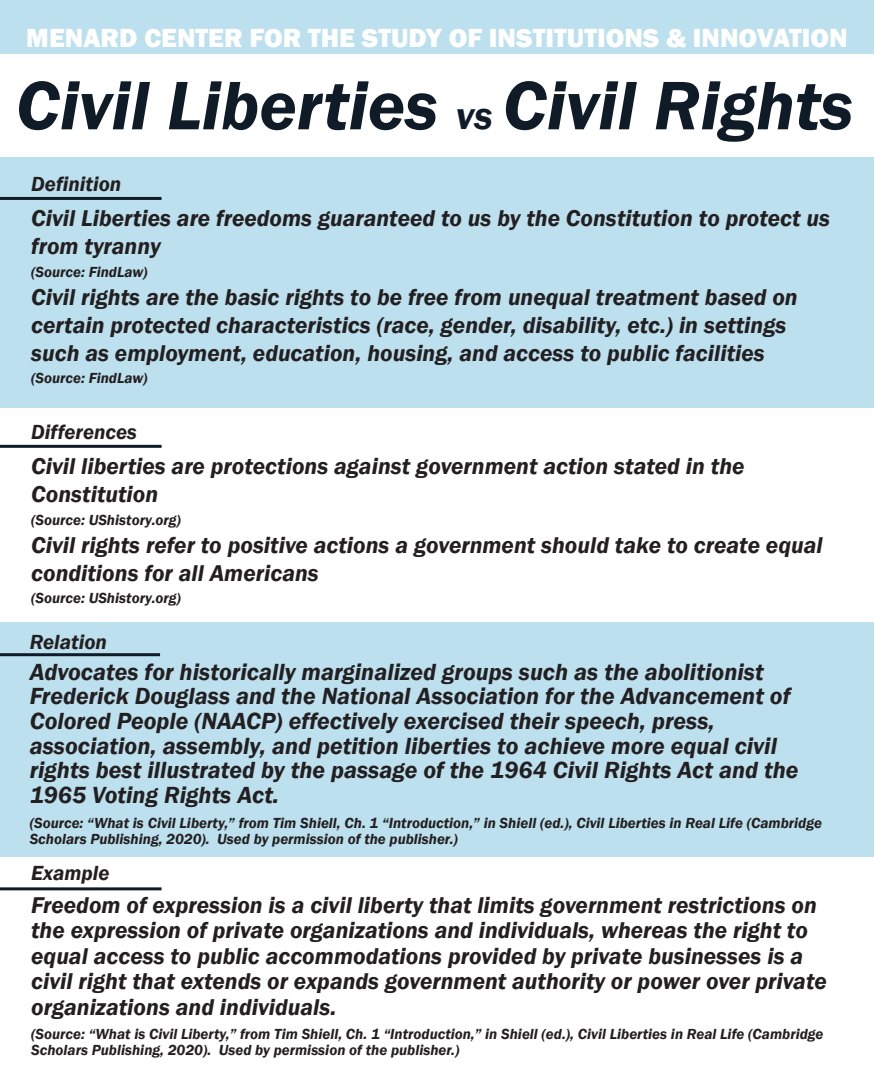
<style>
.page{position:relative;width:874px;height:1067px;background:#fff}
.page>*{position:absolute;margin:0;border:0;box-sizing:border-box;transform-origin:0 0}
.t1{font:italic 600 71px "Franklin Gothic";color:#0f1c28}
.t2{font:800 27px "Franklin Gothic";color:#fff}
.t3{font:italic 600 24px/24.5px "Franklin Gothic";color:#231f20}
.t4{font:italic 600 23.5px/28px "Franklin Gothic";color:#231f20}
.t5{font:italic 600 21px "Franklin Gothic";color:#231f20}
.t6{font:italic 600 15px/16px "Franklin Gothic";color:#231f20}
.s1{font-size:39.5px}
</style>
<div class="page">
<div style="left:0;top:157px;width:873px;height:250px;background:#bce0ee"></div>
<div style="left:0;top:0;width:873px;height:54px;background:#bce0ee"></div>
<hr style="left:0;top:197px;width:161px;height:3px;background:#0f1c28">
<div style="left:0;top:621px;width:873px;height:235px;background:#bce0ee"></div>
<hr style="left:0;top:887px;width:161px;height:3px;background:#0f1c28">
<hr style="left:0;top:444px;width:161px;height:3px;background:#0f1c28">
<hr style="left:0;top:653px;width:160px;height:3px;background:#0f1c28">
<p class="t2" style="left:26px;top:20px;width:822px">MENARD CENTER FOR THE STUDY OF INSTITUTIONS &amp; INNOVATION</p>
<h1 class="t1" style="left:16px;top:60px;width:839px">Civil Liberties <span class="s1">vs</span> Civil Rights</h1>
<p class="t5" style="left:31px;top:170px;width:92px">Definition</p>
<p class="t4" style="left:31px;top:204px;width:800px">Civil Liberties are freedoms guaranteed to us by the Constitution to protect us from tyranny</p>
<p class="t6" style="left:31px;top:263px;width:118px">(Source: FindLaw)</p>
<p class="t4" style="left:31px;top:283px;width:767px">Civil rights are the basic rights to be free from unequal treatment based on certain protected characteristics (race, gender, disability, etc.) in settings such as employment, education, housing, and access to public facilities</p>
<p class="t6" style="left:31px;top:370px;width:118px">(Source: FindLaw)</p>
<p class="t5" style="left:31px;top:418px;width:107px">Differences</p>
<p class="t4" style="left:31px;top:452px;width:714px">Civil liberties are protections against government action stated in the<br>Constitution</p>
<p class="t6" style="left:31px;top:511px;width:151px">(Source: UShistory.org)</p>
<p class="t4" style="left:31px;top:530px;width:792px">Civil rights refer to positive actions a government should take to create equal conditions for all Americans</p>
<p class="t6" style="left:31px;top:590px;width:151px">(Source: UShistory.org)</p>
<p class="t5" style="left:30px;top:628px;width:79px">Relation</p>
<p class="t3" style="left:30px;top:659px;width:770px">Advocates for historically marginalized groups such as the abolitionist Frederick Douglass and the National Association for the Advancement of Colored People (NAACP) effectively exercised their speech, press, association, assembly, and petition liberties to achieve more equal civil rights best illustrated by the passage of the 1964 Civil Rights Act and the 1965 Voting Rights Act.</p>
<p class="t6" style="left:30px;top:814px;width:793px">(Source: “What is Civil Liberty,” from Tim Shiell, Ch. 1 “Introduction,” in Shiell (ed.), Civil Liberties in Real Life (Cambridge<br>Scholars Publishing, 2020). Used by permission of the publisher.)</p>
<p class="t5" style="left:31px;top:859px;width:80px">Example</p>
<p class="t4" style="left:31px;top:891px;width:796px;line-height:25.5px">Freedom of expression is a civil liberty that limits government restrictions on the expression of private organizations and individuals, whereas the right to equal access to public accommodations provided by private businesses is a civil right that extends or expands government authority or power over private organizations and individuals.</p>
<p class="t6" style="left:31px;top:1025px;width:793px">(Source: “What is Civil Liberty,” from Tim Shiell, Ch. 1 “Introduction,” in Shiell (ed.), Civil Liberties in Real Life (Cambridge<br>Scholars Publishing, 2020). Used by permission of the publisher.)</p>
</div>
